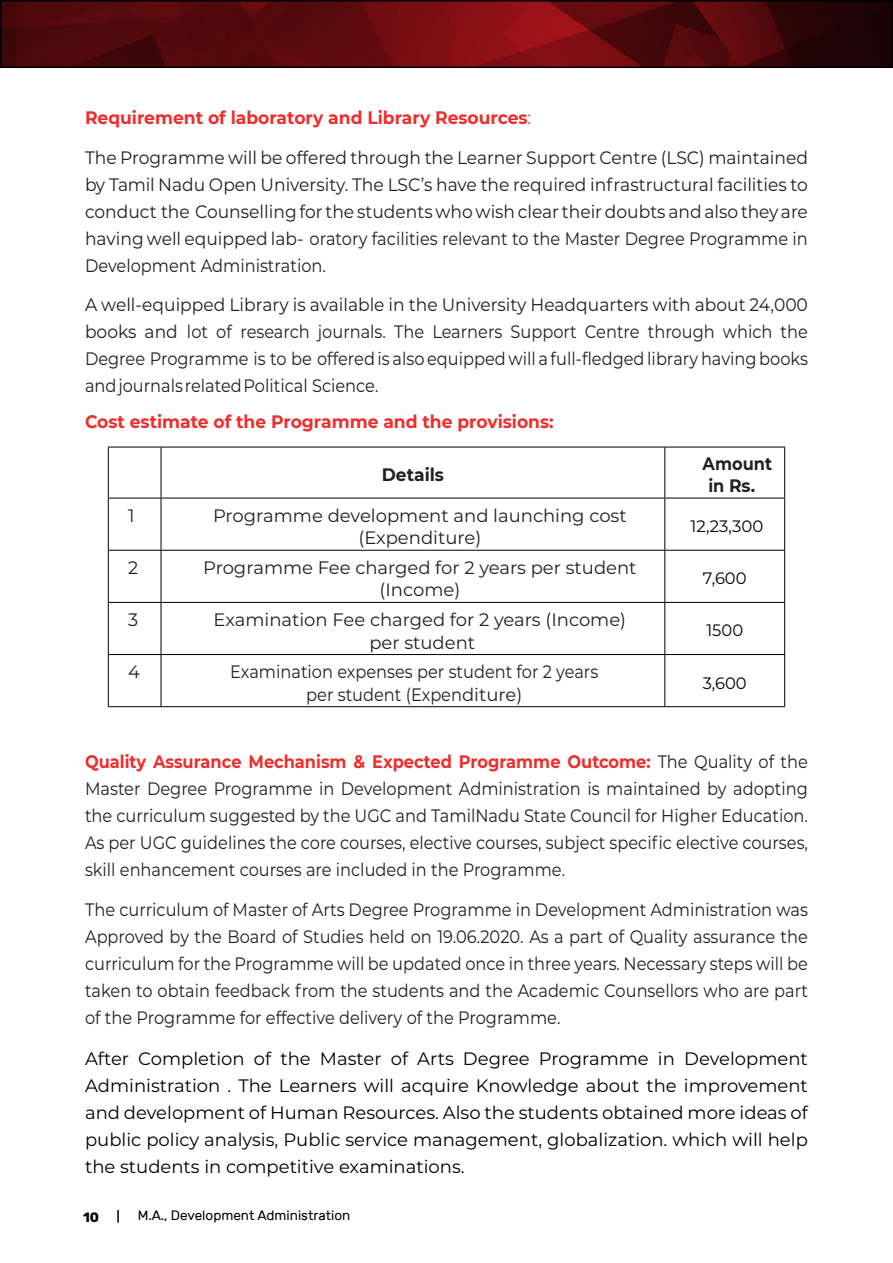
<style>
.page{position:relative;width:893px;height:1263px;background:#fff}
.page>*{position:absolute;margin:0;border:0;box-sizing:border-box;transform-origin:0 0}
.t1{font:18px/27px "Montserrat";color:#231f20;text-align:justify;scale:.9 1}
.t2{font:18px/27px "Montserrat";color:#231f20;text-align:justify;scale:.95 1}
.t3{font:18px/27px "Montserrat";color:#000;text-align:justify}
.t4{font:18px/22.6px "Montserrat";color:#231f20;text-align:center}
.t5{font:700 18px "Montserrat";color:#ee2d2c;scale:.95 1}
.t6{font:700 18px/21.6px "Montserrat";color:#231f20;scale:.9 1}
.t7{font:700 18px "Montserrat";color:#231f20;scale:.95 1}
.t8{font:16.5px "Montserrat";color:#000}
.t9{font:13.5px "Rubik";color:#000}
.t10{font:700 13.5px "Rubik";color:#000}
.s1{font-weight:400}
.s2{font-weight:700;color:#ee2d2c}
</style>
<div class="page">
<img style="left:3px;top:3px;width:887px;height:62px">
<div style="left:0;top:0;width:893px;height:68px;border:2px solid #000"></div>
<svg style="left:892px;top:0;width:1px;height:68px"></svg>
<svg style="left:117px;top:1210px;width:2px;height:12px"></svg>
<hr style="left:108px;top:447px;width:53px;height:1px;background:#000">
<hr style="left:108px;top:447px;width:1px;height:51px;background:#000">
<hr style="left:161px;top:447px;width:504px;height:1px;background:#000">
<hr style="left:161px;top:447px;width:1px;height:51px;background:#000">
<hr style="left:665px;top:447px;width:120px;height:1px;background:#000">
<hr style="left:664px;top:447px;width:1px;height:51px;background:#000">
<hr style="left:784px;top:447px;width:1px;height:51px;background:#000">
<hr style="left:108px;top:498px;width:53px;height:1px;background:#000">
<hr style="left:108px;top:498px;width:1px;height:52px;background:#000">
<hr style="left:161px;top:498px;width:504px;height:1px;background:#000">
<hr style="left:161px;top:498px;width:1px;height:52px;background:#000">
<hr style="left:665px;top:498px;width:120px;height:1px;background:#000">
<hr style="left:664px;top:498px;width:1px;height:52px;background:#000">
<hr style="left:784px;top:498px;width:1px;height:52px;background:#000">
<hr style="left:108px;top:550px;width:53px;height:1px;background:#000">
<hr style="left:108px;top:551px;width:1px;height:51px;background:#000">
<hr style="left:161px;top:550px;width:504px;height:1px;background:#000">
<hr style="left:161px;top:551px;width:1px;height:51px;background:#000">
<hr style="left:665px;top:550px;width:120px;height:1px;background:#000">
<hr style="left:664px;top:551px;width:1px;height:51px;background:#000">
<hr style="left:784px;top:551px;width:1px;height:51px;background:#000">
<hr style="left:108px;top:602px;width:53px;height:1px;background:#000">
<hr style="left:108px;top:603px;width:1px;height:51px;background:#000">
<hr style="left:161px;top:602px;width:504px;height:1px;background:#000">
<hr style="left:161px;top:603px;width:1px;height:51px;background:#000">
<hr style="left:665px;top:602px;width:120px;height:1px;background:#000">
<hr style="left:664px;top:603px;width:1px;height:51px;background:#000">
<hr style="left:784px;top:603px;width:1px;height:51px;background:#000">
<hr style="left:108px;top:654px;width:53px;height:1px;background:#000">
<hr style="left:108px;top:655px;width:1px;height:51px;background:#000">
<hr style="left:161px;top:654px;width:504px;height:1px;background:#000">
<hr style="left:161px;top:655px;width:1px;height:51px;background:#000">
<hr style="left:665px;top:654px;width:120px;height:1px;background:#000">
<hr style="left:664px;top:655px;width:1px;height:51px;background:#000">
<hr style="left:784px;top:655px;width:1px;height:51px;background:#000">
<hr style="left:108px;top:706px;width:53px;height:1px;background:#000">
<hr style="left:161px;top:706px;width:504px;height:1px;background:#000">
<hr style="left:665px;top:706px;width:120px;height:1px;background:#000">
<p class="t5" style="left:85px;top:104px;width:471px">Requirement of laboratory and Library Resources<span class="s1">:</span></p>
<p class="t2" style="left:85px;top:143px;width:762px">The Programme will be offered through the Learner Support Centre (LSC) maintained by Tamil Nadu Open University. The LSC’s have the required infrastructural facilities to conduct the Counselling for the students who wish clear their doubts and also they are having well equipped lab- oratory facilities relevant to the Master Degree Programme in Development Administration.</p>
<p class="t2" style="left:85px;top:291px;width:762px">A well-equipped Library is available in the University Headquarters with about 24,000 books and lot of research journals. The Learners Support Centre through which the Degree Programme is to be offered is also equipped will a full-fledged library having books and journals related Political Science.</p>
<p class="t5" style="left:85px;top:408px;width:495px">Cost estimate of the Programme and the provisions:</p>
<p class="t7" style="left:382px;top:462px;width:67px">Details</p>
<p class="t6" style="left:708px;top:452px;width:72px;text-indent:-6px">Amount in Rs.</p>
<p class="t4" style="left:128px;top:503px;width:8px">1</p>
<p class="t4" style="left:213px;top:503px;width:415px">Programme development and launching cost (Expenditure)</p>
<p class="t8" style="left:691px;top:515px;width:74px">12,23,300</p>
<p class="t4" style="left:128px;top:555px;width:12px">2</p>
<p class="t4" style="left:203px;top:555px;width:435px">Programme Fee charged for 2 years per student (Income)</p>
<p class="t4" style="left:128px;top:607px;width:12px">3</p>
<p class="t4" style="left:214px;top:607px;width:414px">Examination Fee charged for 2 years (Income) per student</p>
<p class="t4" style="left:128px;top:660px;width:13px">4</p>
<p class="t1" style="left:230px;top:660px;width:410px;line-height:22.6px;text-align:center">Examination expenses per student for 2 years per student (Expenditure)</p>
<p class="t8" style="left:703px;top:567px;width:45px">7,600</p>
<p class="t8" style="left:706px;top:619px;width:38px">1500</p>
<p class="t8" style="left:703px;top:671px;width:46px">3,600</p>
<p class="t1" style="left:85px;top:747px;width:805px"><span class="s2">Quality Assurance Mechanism &amp; Expected Programme Outcome:</span> The Quality of the Master Degree Programme in Development Administration is maintained by adopting the curriculum suggested by the UGC and TamilNadu State Council for Higher Education.<br>As per UGC guidelines the core courses, elective courses, subject specific elective courses, skill enhancement courses are included in the Programme.</p>
<p class="t1" style="left:85px;top:895px;width:805px">The curriculum of Master of Arts Degree Programme in Development Administration was Approved by the Board of Studies held on 19.06.2020. As a part of Quality assurance the curriculum for the Programme will be updated once in three years. Necessary steps will be taken to obtain feedback from the students and the Academic Counsellors who are part of the Programme for effective delivery of the Programme.</p>
<p class="t3" style="left:85px;top:1045px;width:724px">After Completion of the Master of Arts Degree Programme in Development Administration . The Learners will acquire Knowledge about the improvement and development of Human Resources. Also the students obtained more ideas of public policy analysis, Public service management, globalization. which will help the students in competitive examinations.</p>
<p class="t10" style="left:83px;top:1209px;width:18px">10</p>
<p class="t9" style="left:138px;top:1208px;width:214px">M.A., Development Administration</p>
</div>
